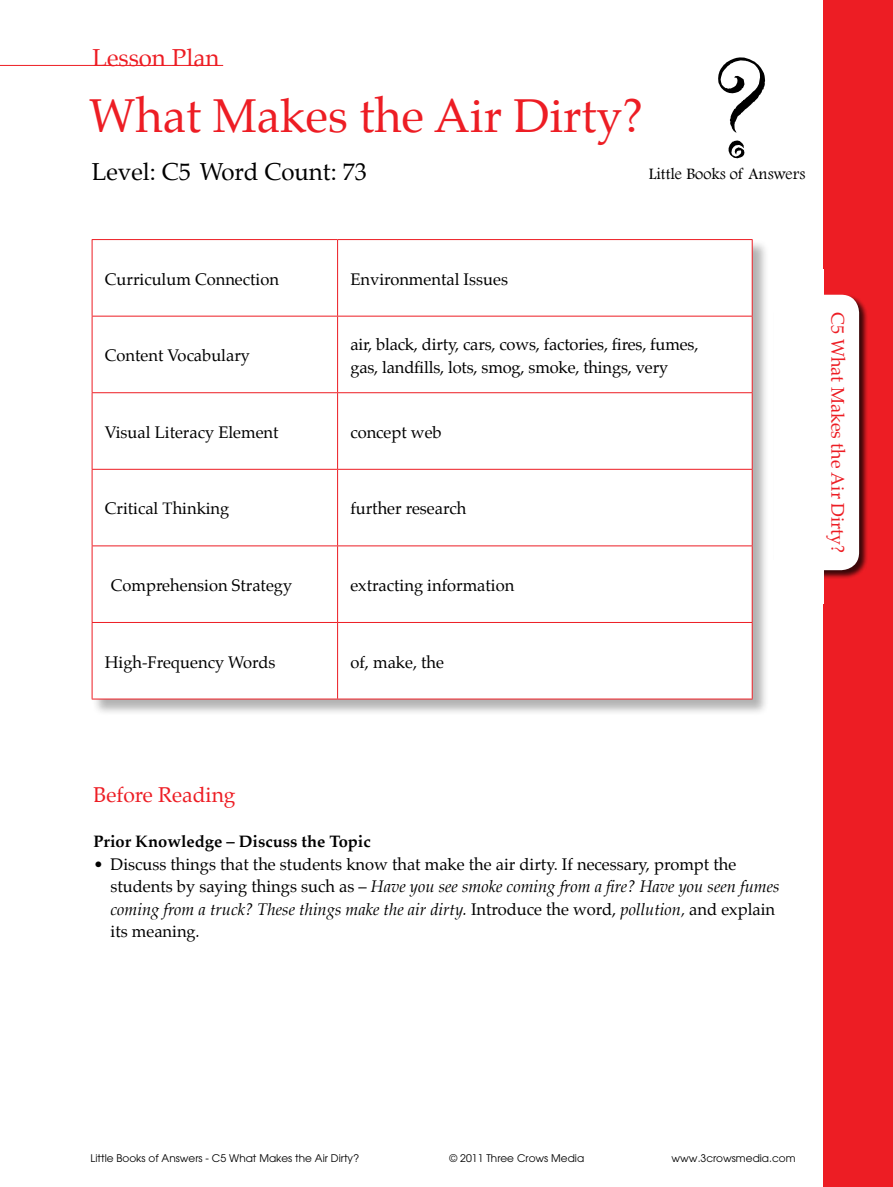
<style>
.page{position:relative;width:893px;height:1187px;background:#fff}
.page>*{position:absolute;margin:0;border:0;box-sizing:border-box;transform-origin:0 0}
.t1{font:150px "Party Let Plain";color:#000}
.t2{font:46.5px "Palatino";color:#ed1d24}
.t3{font:24px "Palatino";color:#000}
.t4{font:24px "Palatino";color:#ed1d24}
.t5{font:21px "Palatino";color:#ed1d24}
.t6{font:18px "Palatino";color:#ed1d24}
.t7{font:16.5px/22.5px "Palatino";color:#000}
.t8{font:700 16.5px "Palatino";color:#000}
.t9{font:16.5px "Footlight MT Light";color:#000}
.t10{font:10.5px "Avant Garde";color:#000}
.s1{font-style:italic}
</style>
<div class="page">
<div style="left:92px;top:239px;width:677px;height:477px;background:#000;opacity:.3"></div>
<svg style="left:93px;top:240px;width:244px;height:458px"></svg>
<svg style="left:338px;top:240px;width:414px;height:458px"></svg>
<hr style="left:92px;top:240px;width:1px;height:76px;background:#ed1d24">
<hr style="left:92px;top:316px;width:1px;height:76px;background:#ed1d24">
<hr style="left:92px;top:393px;width:1px;height:76px;background:#ed1d24">
<hr style="left:92px;top:469px;width:1px;height:76px;background:#ed1d24">
<hr style="left:92px;top:546px;width:1px;height:76px;background:#ed1d24">
<hr style="left:92px;top:622px;width:1px;height:76px;background:#ed1d24">
<hr style="left:92px;top:239px;width:246px;height:1px;background:#ed1d24">
<hr style="left:92px;top:316px;width:246px;height:1px;background:#ed1d24">
<hr style="left:92px;top:392px;width:246px;height:1px;background:#ed1d24">
<hr style="left:92px;top:469px;width:246px;height:1px;background:#ed1d24">
<hr style="left:92px;top:545px;width:246px;height:1px;background:#ed1d24">
<hr style="left:92px;top:622px;width:246px;height:1px;background:#ed1d24">
<hr style="left:337px;top:240px;width:1px;height:76px;background:#ed1d24">
<hr style="left:337px;top:316px;width:1px;height:76px;background:#ed1d24">
<hr style="left:337px;top:393px;width:1px;height:76px;background:#ed1d24">
<hr style="left:337px;top:469px;width:1px;height:76px;background:#ed1d24">
<hr style="left:337px;top:546px;width:1px;height:76px;background:#ed1d24">
<hr style="left:337px;top:622px;width:1px;height:76px;background:#ed1d24">
<hr style="left:338px;top:239px;width:415px;height:1px;background:#ed1d24">
<hr style="left:752px;top:240px;width:1px;height:76px;background:#ed1d24">
<hr style="left:752px;top:316px;width:1px;height:76px;background:#ed1d24">
<hr style="left:752px;top:393px;width:1px;height:76px;background:#ed1d24">
<hr style="left:752px;top:469px;width:1px;height:76px;background:#ed1d24">
<hr style="left:752px;top:546px;width:1px;height:76px;background:#ed1d24">
<hr style="left:752px;top:622px;width:1px;height:76px;background:#ed1d24">
<hr style="left:338px;top:316px;width:415px;height:1px;background:#ed1d24">
<hr style="left:338px;top:392px;width:415px;height:1px;background:#ed1d24">
<hr style="left:338px;top:469px;width:415px;height:1px;background:#ed1d24">
<hr style="left:338px;top:545px;width:415px;height:1px;background:#ed1d24">
<hr style="left:338px;top:622px;width:415px;height:1px;background:#ed1d24">
<hr style="left:92px;top:698px;width:246px;height:1px;background:#ed1d24">
<hr style="left:338px;top:698px;width:415px;height:1px;background:#ed1d24">
<div style="left:823px;top:0;width:70px;height:1186px;background:#ed1d24"></div>
<div style="left:773px;top:294px;width:95px;height:285px;background:#000;opacity:.75"></div>
<div style="left:773px;top:295px;width:86px;height:275px;background:#fff;border-radius:18px"></div>
<div style="left:774px;top:269px;width:49px;height:52px;background:#fff"></div>
<div style="left:774px;top:551px;width:49px;height:52px;background:#fff"></div>
<hr style="left:0;top:65px;width:223px;height:1px;background:#ed1d24">
<h3 class="t4" style="left:92px;top:37px;width:129px">Lesson Plan</h3>
<h1 class="t1" style="left:711px;top:17px;width:60px">?</h1>
<h2 class="t2" style="left:89px;top:77px;width:556px">What Makes the Air Dirty?</h2>
<h3 class="t3" style="left:92px;top:151px;width:276px">Level: C5 Word Count: 73</h3>
<p class="t9" style="left:649px;top:164px;width:158px">Little Books of Answers</p>
<p class="t7" style="left:105px;top:268px;width:176px">Curriculum Connection</p>
<p class="t7" style="left:350px;top:268px;width:159px">Environmental Issues</p>
<p class="t7" style="left:105px;top:344px;width:147px">Content Vocabulary</p>
<p class="t7" style="left:350px;top:333px;width:350px">air, black, dirty, cars, cows, factories, fires, fumes, gas, landfills, lots, smog, smoke, things, very</p>
<p class="t7" style="left:105px;top:421px;width:175px">Visual Literacy Element</p>
<p class="t7" style="left:350px;top:421px;width:93px">concept web</p>
<p class="t7" style="left:105px;top:497px;width:126px">Critical Thinking</p>
<p class="t7" style="left:350px;top:497px;width:117px">further research</p>
<p class="t7" style="left:111px;top:574px;width:183px">Comprehension Strategy</p>
<p class="t7" style="left:350px;top:574px;width:166px">extracting information</p>
<p class="t7" style="left:105px;top:650px;width:172px">High-Frequency Words</p>
<p class="t7" style="left:350px;top:650px;width:95px">of, make, the</p>
<p class="t6" style="left:852px;top:312px;width:242px;rotate:90deg">C5 What Makes the Air Dirty?</p>
<p class="t5" style="left:94px;top:777px;width:144px">Before Reading</p>
<p class="t8" style="left:94px;top:827px;width:279px">Prior Knowledge – Discuss the Topic</p>
<p class="t7" style="left:111px;top:852px;width:670px;text-indent:-17px">• Discuss things that the students know that make the air dirty. If necessary, prompt the students by saying things such as – <span class="s1">Have you see smoke coming from a fire? Have you seen fumes coming from a truck? These things make the air dirty.</span> Introduce the word, <span class="s1">pollution,</span> and explain its meaning<span class="s1">.</span></p>
<p class="t10" style="left:91px;top:1151px;width:270px">Little Books of Answers - C5 What Makes the Air Dirty?</p>
<p class="t10" style="left:450px;top:1151px;width:136px">© 2011 Three Crows Media</p>
<p class="t10" style="left:671px;top:1151px;width:126px">www.3crowsmedia.com</p>
</div>
